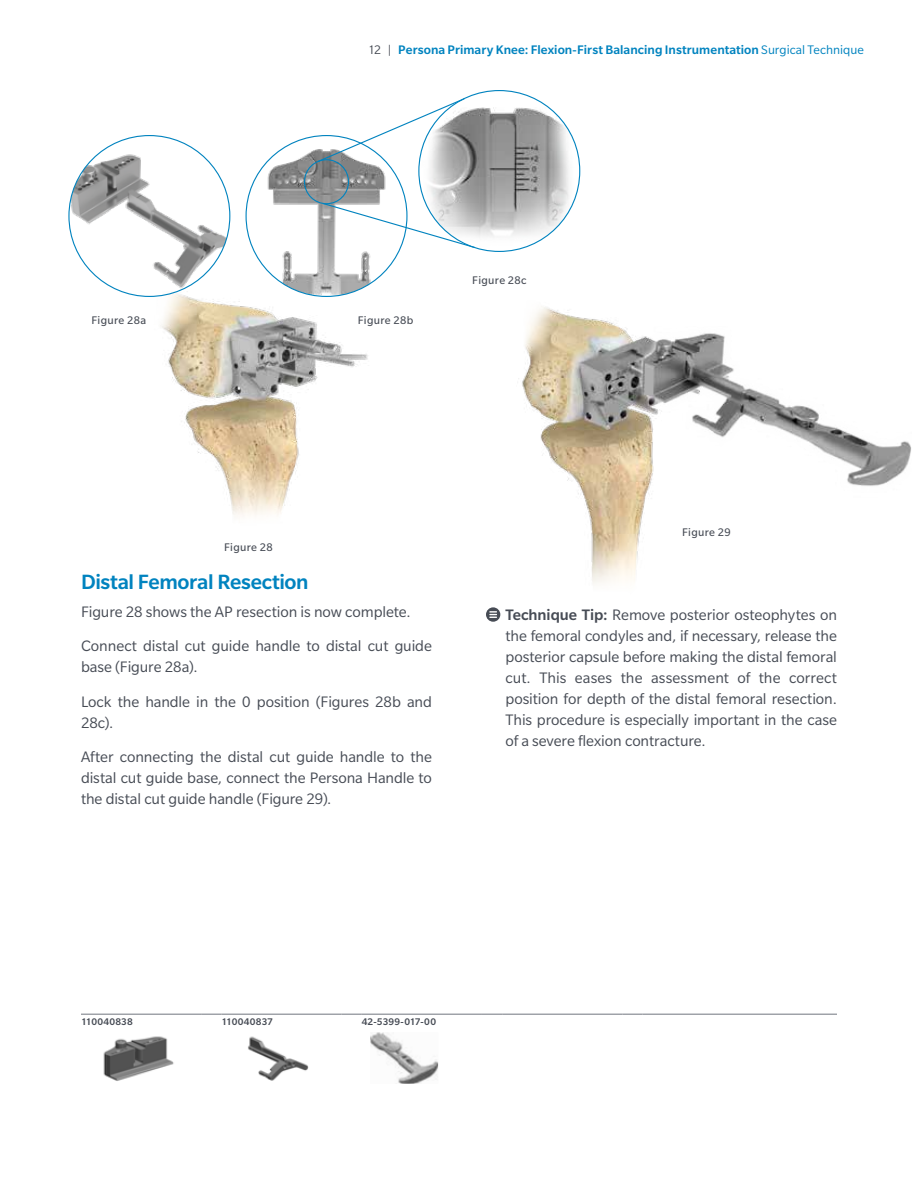
<style>
.page{position:relative;width:918px;height:1188px;background:#fff}
.page>*{position:absolute;margin:0;border:0;box-sizing:border-box;transform-origin:0 0}
.t1{font:500 22.5px "Slate Pro";letter-spacing:-.015em;color:#0083bf}
.t2{font:16.5px/21px "Slate Pro";letter-spacing:-.005em;color:#474c55}
.t3{font:500 13.5px "Slate Pro";letter-spacing:.005em;color:#0083bf}
.t4{font:12px "Slate Pro";letter-spacing:.025em;color:#474c55}
.t5{font:500 10.5px "Slate Pro";letter-spacing:.015em;color:#474c55}
.s1{font-weight:400;color:#474c55}
.s2{font-weight:400}
.s3{font-weight:500}
</style>
<div class="page">
<svg style="left:486px;top:607px;width:14px;height:15px"></svg>
<svg style="left:490px;top:611px;width:6px;height:7px"></svg>
<img style="left:518px;top:306px;width:393px;height:278px">
<img style="left:158px;top:292px;width:210px;height:224px">
<hr style="left:81px;top:1014px;width:120px;height:1px;background:#71757e">
<svg style="left:201px;top:1014px;width:20px;height:1px"></svg>
<hr style="left:221px;top:1014px;width:121px;height:1px;background:#71757e">
<svg style="left:342px;top:1014px;width:20px;height:1px"></svg>
<hr style="left:362px;top:1014px;width:120px;height:1px;background:#71757e">
<svg style="left:482px;top:1014px;width:20px;height:1px"></svg>
<hr style="left:502px;top:1014px;width:120px;height:1px;background:#71757e">
<svg style="left:622px;top:1014px;width:21px;height:1px"></svg>
<hr style="left:643px;top:1014px;width:194px;height:1px;background:#71757e">
<img style="left:69px;top:136px;width:161px;height:160px;border-radius:80px">
<img style="left:246px;top:136px;width:161px;height:160px;border-radius:80px">
<img style="left:419px;top:91px;width:161px;height:160px;border-radius:80px">
<div style="left:304px;top:159px;width:45px;height:45px;border:1px solid #0083bf;border-radius:50%"></div>
<svg style="left:316px;top:97px;width:150px;height:66px"></svg>
<svg style="left:322px;top:202px;width:154px;height:47px"></svg>
<img style="left:103px;top:1036px;width:71px;height:45px">
<img style="left:248px;top:1036px;width:61px;height:45px">
<img style="left:370px;top:1032px;width:68px;height:52px">
<p class="t3" style="left:368px;top:42px;width:497px"><span class="s1">12 |</span> Persona Primary Knee: Flexion-First Balancing Instrumentation <span class="s2">Surgical Technique</span></p>
<p class="t4" style="left:91px;top:314px;width:56px">Figure 28a</p>
<p class="t4" style="left:358px;top:314px;width:57px">Figure 28b</p>
<p class="t4" style="left:472px;top:274px;width:56px">Figure 28c</p>
<p class="t4" style="left:224px;top:541px;width:50px">Figure 28</p>
<h1 class="t1" style="left:81px;top:570px;width:229px">Distal Femoral Resection</h1>
<p class="t2" style="left:81px;top:594px;width:352px;line-height:34.5px">Figure 28 shows the AP resection is now complete.<br>Connect distal cut guide handle to distal cut guide</p>
<p class="t2" style="left:81px;top:650px;width:353px;line-height:34.5px">base (Figure 28a).<br>Lock the handle in the 0 position (Figures 28b and</p>
<p class="t2" style="left:81px;top:705px;width:353px;line-height:34.5px">28c).<br>After connecting the distal cut guide handle to the</p>
<p class="t2" style="left:81px;top:768px;width:353px">distal cut guide base, connect the Persona Handle to the distal cut guide handle (Figure 29).</p>
<p class="t4" style="left:682px;top:526px;width:50px">Figure 29</p>
<p class="t2" style="left:506px;top:604px;width:333px;text-align:justify"><span class="s3">Technique Tip:</span> Remove posterior osteophytes on the femoral condyles and, if necessary, release the posterior capsule before making the distal femoral cut. This eases the assessment of the correct position for depth of the distal femoral resection.<br>This procedure is especially important in the case of a severe flexion contracture.</p>
<p class="t5" style="left:81px;top:1016px;width:53px">110040838</p>
<p class="t5" style="left:221px;top:1016px;width:53px">110040837</p>
<p class="t5" style="left:362px;top:1016px;width:76px">42-5399-017-00</p>
</div>
